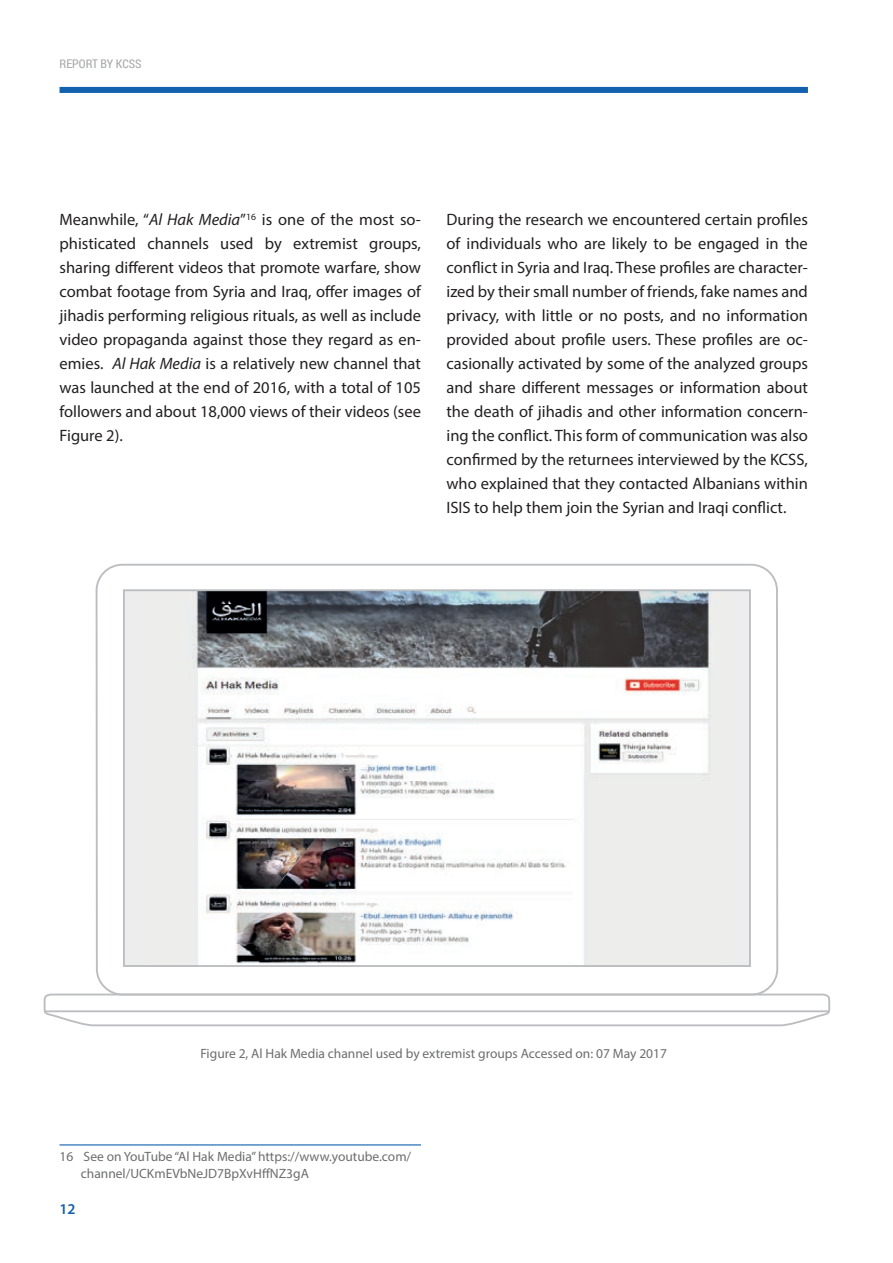
<style>
.page{position:relative;width:893px;height:1263px;background:#fff}
.page>*{position:absolute;margin:0;border:0;box-sizing:border-box;transform-origin:0 0}
.t1{font:16.5px/24px "Myriad Pro";color:#231f20;text-align:justify}
.t2{font:600 15px "Myriad Pro";color:#1161af}
.t3{font:13.5px/16.5px "Myriad Pro";color:#6c6d70}
.t4{font:12px "Roboto Condensed";color:#a8a9ad}
.s1{font-style:italic}
</style>
<div class="page">
<hr style="left:60px;top:1144px;width:361px;height:1px;background:#1161af">
<div style="left:124px;top:590px;width:626px;height:376px;background:#ecedec"></div>
<img style="left:192px;top:592px;width:519px;height:372px">
<svg style="left:43px;top:992px;width:788px;height:35px"></svg>
<hr style="left:45px;top:1010px;width:784px;height:2px;background:#bcbdc0">
<div style="left:123px;top:589px;width:628px;height:378px;border:2px solid #bcbdc0"></div>
<div style="left:60px;top:87px;width:748px;height:6px;background:#1161af"></div>
<p class="t4" style="left:60px;top:55px;width:83px">REPORT BY KCSS</p>
<p class="t1" style="left:60px;top:207px;width:363px">Meanwhile, “<span class="s1">Al Hak Media</span>”<sup>16</sup> is one of the most so&shy;phisticated channels used by extremist groups, sharing different videos that promote warfare, show combat footage from Syria and Iraq, offer images of jihadis performing religious rituals, as well as include video propaganda against those they regard as en&shy;emies. <span class="s1">Al Hak Media</span> is a relatively new channel that was launched at the end of 2016, with a total of 105 followers and about 18,000 views of their videos (see Figure 2).</p>
<p class="t1" style="left:446px;top:207px;width:363px">During the research we encountered certain profiles of individuals who are likely to be engaged in the conflict in Syria and Iraq. These profiles are character&shy;ized by their small number of friends, fake names and privacy, with little or no posts, and no information provided about profile users. These profiles are oc&shy;casionally activated by some of the analyzed groups and share different messages or information about the death of jihadis and other information concern&shy;ing the conflict. This form of communication was also confirmed by the returnees interviewed by the KCSS, who explained that they contacted Albanians within ISIS to help them join the Syrian and Iraqi conflict.</p>
<p class="t3" style="left:200px;top:1045px;width:468px">Figure 2, Al Hak Media channel used by extremist groups Accessed on: 07 May 2017</p>
<p class="t3" style="left:81px;top:1148px;width:332px;text-indent:-21px">16 See on YouTube “Al Hak Media” https://www.youtube.com/ channel/UCKmEVbNeJD7BpXvHffNZ3gA</p>
<p class="t2" style="left:60px;top:1200px;width:18px">12</p>
</div>
